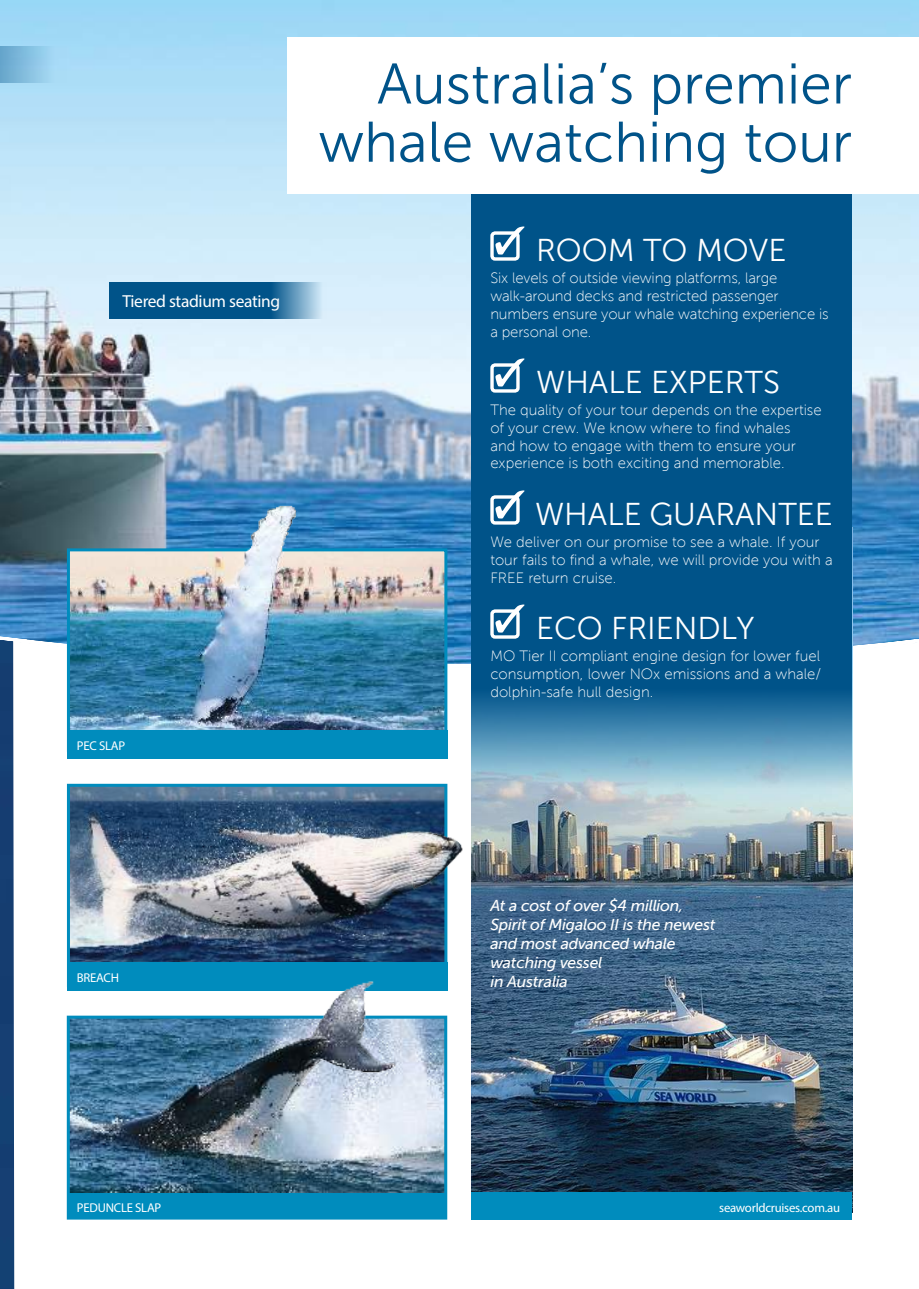
<style>
.page{position:relative;width:919px;height:1289px;background:#fff}
.page>*{position:absolute;margin:0;border:0;box-sizing:border-box;transform-origin:0 0}
.t1{font:57px/58.2px "Museo Sans 300";color:#005389;text-align:right}
.t2{font:31.5px "Museo Sans 300";color:#fff}
.t3{font:17.4px "Myriad Pro";letter-spacing:-.02em;color:#fff}
.t4{font:italic 15.9px/19px "Museo Sans 500";letter-spacing:-.015em;color:#fff}
.t5{font:14.85px/17.9px "Museo Sans 100";color:#fff}
.t6{font:12.75px "Myriad Pro";letter-spacing:-.02em;color:#fff}
</style>
<div class="page">
<img style="left:0;top:0;width:918px;height:636px">
<svg style="left:30px;top:636px;width:888px;height:61px"></svg>
<div style="left:0;top:644px;width:14px;height:644px;background:#153e71"></div>
<svg style="left:0;top:583px;width:30px;height:61px;background:#508dc4"></svg>
<img style="left:471px;top:791px;width:381px;height:401px">
<div style="left:471px;top:1192px;width:381px;height:27px;background:#008cbd"></div>
<img style="left:71px;top:552px;width:372px;height:178px">
<div style="left:67px;top:548px;width:380px;height:203px;border:3px solid #008cbd"></div>
<img style="left:182px;top:489px;width:162px;height:110px">
<div style="left:67px;top:730px;width:380px;height:29px;background:#008cbd"></div>
<img style="left:71px;top:787px;width:372px;height:175px">
<div style="left:67px;top:783px;width:380px;height:204px;border:3px solid #008cbd"></div>
<div style="left:67px;top:962px;width:380px;height:29px;background:#008cbd"></div>
<img style="left:407px;top:804px;width:66px;height:86px">
<img style="left:71px;top:1019px;width:372px;height:174px">
<div style="left:67px;top:1015px;width:380px;height:204px;border:3px solid #008cbd"></div>
<img style="left:288px;top:981px;width:122px;height:101px">
<div style="left:67px;top:1193px;width:379px;height:25px;background:#008cbd"></div>
<svg style="left:471px;top:194px;width:381px;height:597px;background:#105f91"></svg>
<div style="left:288px;top:37px;width:630px;height:157px;background:#fff"></div>
<div style="left:0;top:46px;width:67px;height:37px;background:linear-gradient(to right,#67a6cc,#b2e3fd)"></div>
<div style="left:490px;top:231px;width:29px;height:30px;border:3px solid #fff;border-radius:3px"></div>
<svg style="left:495px;top:226px;width:29px;height:28px"></svg>
<div style="left:490px;top:363px;width:29px;height:29px;border:3px solid #fff;border-radius:3px"></div>
<svg style="left:495px;top:358px;width:29px;height:28px"></svg>
<div style="left:490px;top:495px;width:29px;height:29px;border:3px solid #fff;border-radius:3px"></div>
<svg style="left:495px;top:490px;width:29px;height:28px"></svg>
<div style="left:490px;top:609px;width:29px;height:29px;border:3px solid #fff;border-radius:3px"></div>
<svg style="left:495px;top:604px;width:29px;height:28px"></svg>
<svg style="left:109px;top:282px;width:218px;height:36px;background:#1d6898"></svg>
<div style="left:0;top:175px;width:11px;height:36px;background:#c6e7f9"></div>
<p class="t3" style="left:122px;top:290px;width:159px">Tiered stadium seating</p>
<p class="t6" style="left:77px;top:737px;width:50px">PEC SLAP</p>
<h1 class="t1" style="left:318px;top:55px;width:535px">Australia’s premier whale watching tour</h1>
<h2 class="t2" style="left:536px;top:233px;width:252px">ROOM TO MOVE</h2>
<p class="t5" style="left:490px;top:269px;width:340px">Six levels of outside viewing platforms, large walk-around decks and restricted passenger numbers ensure your whale watching experience is a personal one.</p>
<h2 class="t2" style="left:536px;top:365px;width:245px">WHALE EXPERTS</h2>
<p class="t5" style="left:490px;top:401px;width:333px">The quality of your tour depends on the expertise of your crew. We know where to find whales<br>and how to engage with them to ensure your experience is both exciting and memorable.</p>
<h2 class="t2" style="left:535px;top:497px;width:299px">WHALE GUARANTEE</h2>
<p class="t5" style="left:490px;top:533px;width:344px">We deliver on our promise to see a whale. If your tour fails to find a whale, we will provide you with a<br>FREE return cruise.</p>
<h2 class="t2" style="left:536px;top:611px;width:220px">ECO FRIENDLY</h2>
<p class="t5" style="left:490px;top:647px;width:332px;text-align:justify">MO Tier II compliant engine design for lower fuel consumption, lower NOx emissions and a whale/ dolphin-safe hull design.</p>
<p class="t6" style="left:77px;top:969px;width:44px">BREACH</p>
<p class="t4" style="left:490px;top:896px;width:226px">At a cost of over $4 million,<br>Spirit of Migaloo II is the newest and most advanced whale watching vessel<br>in Australia</p>
<p class="t6" style="left:77px;top:1199px;width:86px">PEDUNCLE SLAP</p>
<p class="t6" style="left:719px;top:1199px;width:122px">seaworldcruises.com.au</p>
</div>
